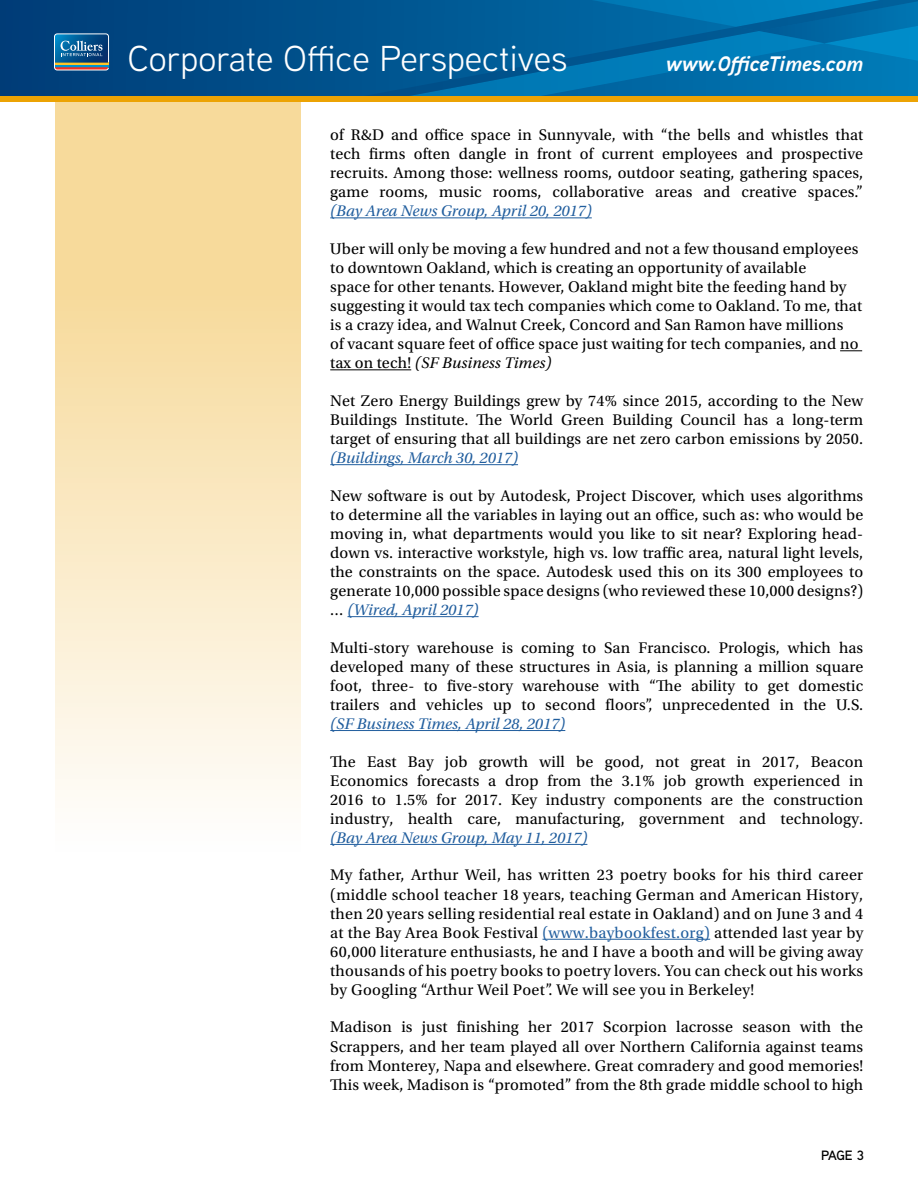
<style>
.page{position:relative;width:918px;height:1188px;background:#fff}
.page>*{position:absolute;margin:0;border:0;box-sizing:border-box;transform-origin:0 0}
.t1{font:36px "Aaux Next";color:#fff}
.t2{font:italic 700 21px "Aaux Next";color:#fff}
.t3{font:16.2px/19px "Utopia Std";letter-spacing:.01em;color:#000;text-align:justify}
.t4{font:italic 16.2px "Utopia Std";color:#215e9e}
.t5{font:600 13.5px "Aaux Next";color:#000}
.s1{font-style:italic}
.s2{font-style:italic;color:#215e9e}
.s3{color:#215e9e}
</style>
<div class="page">
<div style="left:0;top:0;width:918px;height:96px;background:#00447f"></div>
<svg style="left:208px;top:0;width:710px;height:96px"></svg>
<svg style="left:207px;top:27px;width:552px;height:69px"></svg>
<svg style="left:54px;top:33px;width:55px;height:37px"></svg>
<div style="left:0;top:96px;width:918px;height:6px;background:#eca304"></div>
<hr style="left:330px;top:217px;width:262px;height:1px;background:#215e9e">
<svg style="left:840px;top:350px;width:22px;height:1px"></svg>
<hr style="left:330px;top:369px;width:81px;height:1px;background:#000">
<hr style="left:330px;top:464px;width:188px;height:1px;background:#215e9e">
<hr style="left:348px;top:616px;width:131px;height:1px;background:#215e9e">
<hr style="left:330px;top:730px;width:235px;height:1px;background:#215e9e">
<hr style="left:330px;top:844px;width:257px;height:1px;background:#215e9e">
<hr style="left:543px;top:939px;width:167px;height:1px;background:#215e9e">
<svg style="left:55px;top:102px;width:246px;height:695px;background:#f9e5bb"></svg>
<h1 class="t1" style="left:128px;top:34px;width:441px">Corporate Office Perspectives</h1>
<p class="t2" style="left:666px;top:48px;width:199px">www.OfficeTimes.com</p>
<p class="t3" style="left:330px;top:126px;width:535px">of R&amp;D and office space in Sunnyvale, with “the bells and whistles that tech firms often dangle in front of current employees and prospective recruits. Among those: wellness rooms, outdoor seating, gathering spaces, game rooms, music rooms, collaborative areas and creative spaces.”</p>
<p class="t4" style="left:330px;top:202px;width:263px">(Bay Area News Group, April 20, 2017)</p>
<p class="t3" style="left:330px;top:239px;width:533px;text-align:left">Uber will only be moving a few hundred and not a few thousand employees to downtown Oakland, which is creating an opportunity of available<br>space for other tenants. However, Oakland might bite the feeding hand by suggesting it would tax tech companies which come to Oakland. To me, that is a crazy idea, and Walnut Creek, Concord and San Ramon have millions<br>of vacant square feet of office space just waiting for tech companies, and no tax on tech! <span class="s1">(SF Business Times)</span></p>
<p class="t3" style="left:330px;top:391px;width:535px">Net Zero Energy Buildings grew by 74% since 2015, according to the New Buildings Institute. The World Green Building Council has a long-term target of ensuring that all buildings are net zero carbon emissions by 2050.</p>
<p class="t4" style="left:330px;top:449px;width:189px">(Buildings, March 30, 2017)</p>
<p class="t3" style="left:330px;top:486px;width:535px">New software is out by Autodesk, Project Discover, which uses algorithms to determine all the variables in laying out an office, such as: who would be moving in, what departments would you like to sit near? Exploring head&shy;down vs. interactive workstyle, high vs. low traffic area, natural light levels, the constraints on the space. Autodesk used this on its 300 employees to generate 10,000 possible space designs (who reviewed these 10,000 designs?) … <span class="s2">(Wired, April 2017)</span></p>
<p class="t3" style="left:330px;top:638px;width:535px">Multi-story warehouse is coming to San Francisco. Prologis, which has developed many of these structures in Asia, is planning a million square foot, three- to five-story warehouse with “The ability to get domestic trailers and vehicles up to second floors”, unprecedented in the U.S.</p>
<p class="t4" style="left:330px;top:715px;width:237px">(SF Business Times, April 28, 2017)</p>
<p class="t3" style="left:330px;top:752px;width:535px">The East Bay job growth will be good, not great in 2017, Beacon Economics forecasts a drop from the 3.1% job growth experienced in 2016 to 1.5% for 2017. Key industry components are the construction industry, health care, manufacturing, government and technology.</p>
<p class="t4" style="left:330px;top:829px;width:259px">(Bay Area News Group, May 11, 2017)</p>
<p class="t3" style="left:330px;top:866px;width:535px">My father, Arthur Weil, has written 23 poetry books for his third career (middle school teacher 18 years, teaching German and American History, then 20 years selling residential real estate in Oakland) and on June 3 and 4 at the Bay Area Book Festival <span class="s3">(www.baybookfest.org)</span> attended last year by 60,000 literature enthusiasts, he and I have a booth and will be giving away thousands of his poetry books to poetry lovers. You can check out his works by Googling “Arthur Weil Poet”. We will see you in Berkeley!</p>
<p class="t3" style="left:330px;top:1018px;width:535px">Madison is just finishing her 2017 Scorpion lacrosse season with the Scrappers, and her team played all over Northern California against teams from Monterey, Napa and elsewhere. Great comradery and good memories!<br>This week, Madison is “promoted” from the 8th grade middle school to high</p>
<p class="t5" style="left:821px;top:1146px;width:44px">PAGE 3</p>
</div>
